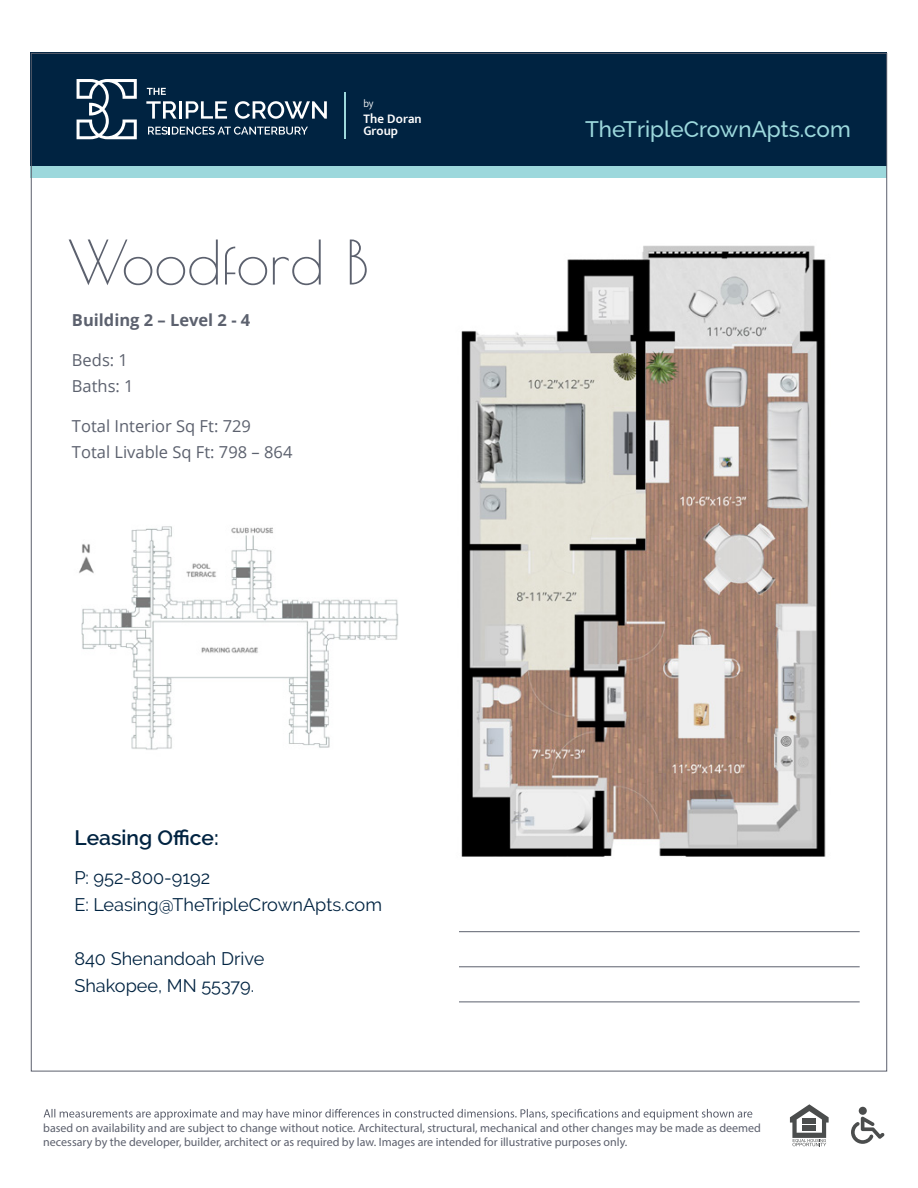
<style>
.page{position:relative;width:918px;height:1188px;background:#fff}
.page>*{position:absolute;margin:0;border:0;box-sizing:border-box;transform-origin:0 0}
.t1{font:60px "Poiret One";color:#5c616e}
.t2{font:500 22.5px "Raleway";color:#9cd8dc}
.t3{font:600 21px "Raleway";color:#002341}
.t4{font:18.15px/27px "Raleway";color:#002341}
.t5{font:16.5px/25.5px "Open Sans";color:#5c616e}
.t6{font:700 16.5px "Open Sans";color:#5c616e}
.t7{font:600 13.5px/12.3px "Mukta Mahee";letter-spacing:.01em;color:#fff;scale:.96 1}
.t8{font:12px/14.4px "Myriad Pro";color:#5c606d}
.t9{font:300 10.95px "Mukta Mahee";color:#fff;scale:.96 1}
</style>
<div class="page">
<div style="left:30px;top:52px;width:856px;height:116px;background:#002341"></div>
<div style="left:30px;top:167px;width:856px;height:11px;background:#9cd8dc"></div>
<svg style="left:44px;top:1109px;width:708px;height:11px"></svg>
<svg style="left:790px;top:1104px;width:39px;height:42px"></svg>
<div style="left:802px;top:1125px;width:14px;height:5px;background:#4b4d4d"></div>
<div style="left:802px;top:1118px;width:14px;height:6px;background:#4b4d4d"></div>
<svg style="left:851px;top:1116px;width:34px;height:28px"></svg>
<div style="left:859px;top:1107px;width:8px;height:8px;background:#4b4d4d;border-radius:50%"></div>
<hr style="left:344px;top:92px;width:2px;height:47px;background:#9cd8dc">
<svg style="left:146px;top:101px;width:31px;height:18px"></svg>
<hr style="left:179px;top:101px;width:3px;height:18px;background:#fff">
<svg style="left:186px;top:101px;width:41px;height:18px"></svg>
<svg style="left:235px;top:101px;width:92px;height:18px"></svg>
<svg style="left:77px;top:79px;width:60px;height:60px"></svg>
<svg style="left:148px;top:127px;width:160px;height:8px"></svg>
<svg style="left:147px;top:88px;width:19px;height:7px"></svg>
<img style="left:461px;top:245px;width:365px;height:612px">
<img style="left:79px;top:526px;width:320px;height:224px">
<hr style="left:459px;top:967px;width:401px;height:1px;background:#5c616e">
<hr style="left:459px;top:931px;width:401px;height:1px;background:#5c616e">
<hr style="left:459px;top:1002px;width:401px;height:1px;background:#5c616e">
<p class="t9" style="left:363px;top:97px;width:12px">by</p>
<p class="t7" style="left:363px;top:112px;width:62px">The Doran<br>Group</p>
<h1 class="t1" style="left:67px;top:227px;width:303px">Woodford B</h1>
<h3 class="t6" style="left:72px;top:308px;width:180px">Building 2 – Level 2 - 4</h3>
<h3 class="t5" style="left:72px;top:347px;width:63px">Beds: 1<br>Baths: 1</h3>
<h3 class="t5" style="left:72px;top:413px;width:222px">Total Interior Sq Ft: 729<br>Total Livable Sq Ft: 798 – 864</h3>
<h3 class="t3" style="left:74px;top:826px;width:146px">Leasing Office:</h3>
<h3 class="t4" style="left:74px;top:864px;width:309px">P: 952-800-9192<br>E: Leasing@TheTripleCrownApts.com</h3>
<h3 class="t4" style="left:74px;top:945px;width:192px">840 Shenandoah Drive<br>Shakopee, MN 55379.</h3>
<h2 class="t2" style="left:585px;top:116px;width:267px">TheTripleCrownApts.com</h2>
<p class="t8" style="left:43px;top:1120px;width:719px">based on availability and are subject to change without notice. Architectural, structural, mechanical and other changes may be made as deemed necessary by the developer, builder, architect or as required by law. Images are intended for illustrative purposes only.</p>
</div>
